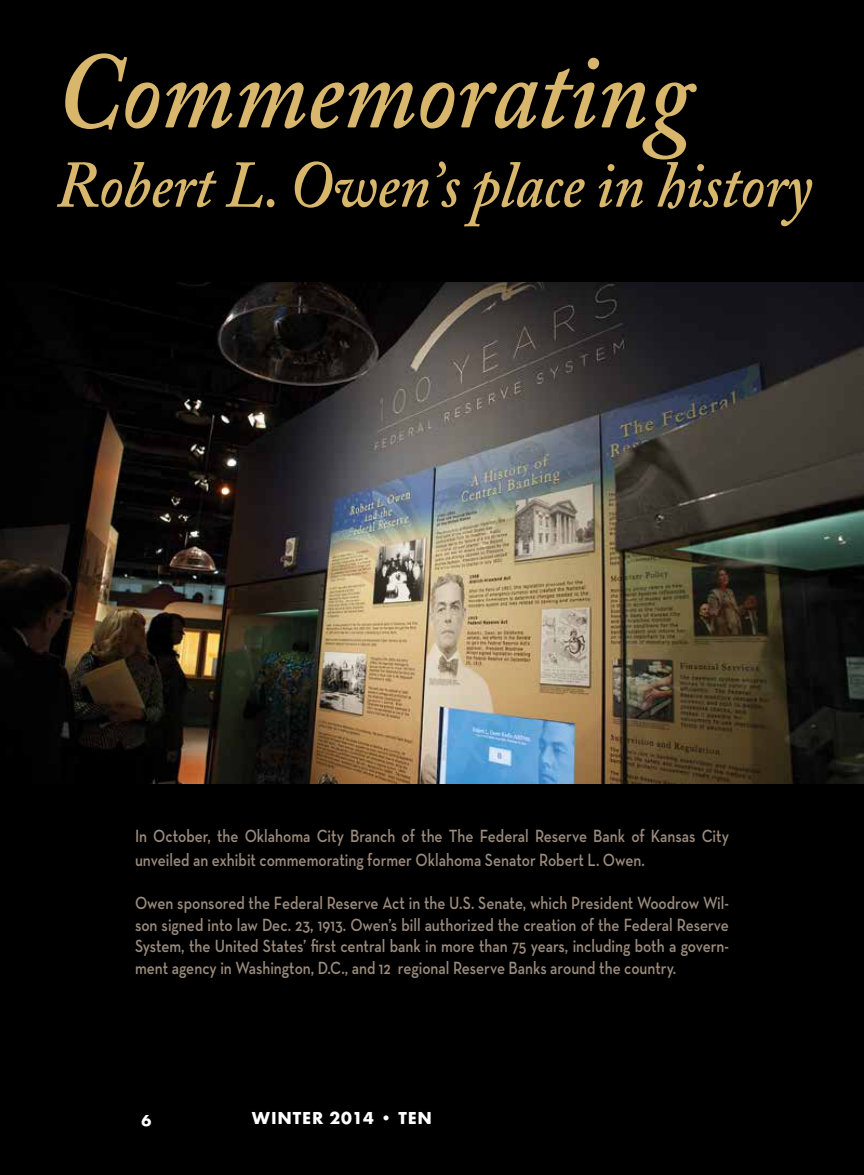
<style>
.page{position:relative;width:864px;height:1175px;background:#fff}
.page>*{position:absolute;margin:0;border:0;box-sizing:border-box;transform-origin:0 0}
.t1{font:italic 600 108px "Adobe Caslon Pro";color:#d8b76c;scale:.9 1}
.t2{font:italic 600 66px "Adobe Caslon Pro";color:#d8b76c;scale:.9 1}
.t3{font:600 18px/21.6px "Neutraface Text";color:#9a8b7d;scale:.85 1}
.t4{font:700 18px "Futura T";letter-spacing:.05em;color:#fff}
.t5{font:700 16.5px "Futura T";color:#fff}
</style>
<div class="page">
<div style="left:0;top:0;width:864px;height:1174px;background:#000"></div>
<img style="left:0;top:282px;width:864px;height:501px">
<h1 class="t1" style="left:57px;top:27px;width:708px">Commemorating</h1>
<h2 class="t2" style="left:57px;top:145px;width:841px">Robert L. Owen’s place in history</h2>
<p class="t3" style="left:135px;top:823px;width:700px;line-height:24px">In October, the Oklahoma City Branch of the The Federal Reserve Bank of Kansas City unveiled an exhibit commemorating former Oklahoma Senator Robert L. Owen.</p>
<p class="t3" style="left:135px;top:892px;width:700px;text-align:justify">Owen sponsored the Federal Reserve Act in the U.S. Senate, which President Woodrow Wil&shy;son signed into law Dec. 23, 1913. Owen’s bill authorized the creation of the Federal Reserve System, the United States’ first central bank in more than 75 years, including both a govern&shy;ment agency in Washington, D.C., and 12 regional Reserve Banks around the country.</p>
<p class="t5" style="left:142px;top:1110px;width:11px">6</p>
<p class="t4" style="left:252px;top:1107px;width:182px">WINTER 2014 • TEN</p>
</div>
